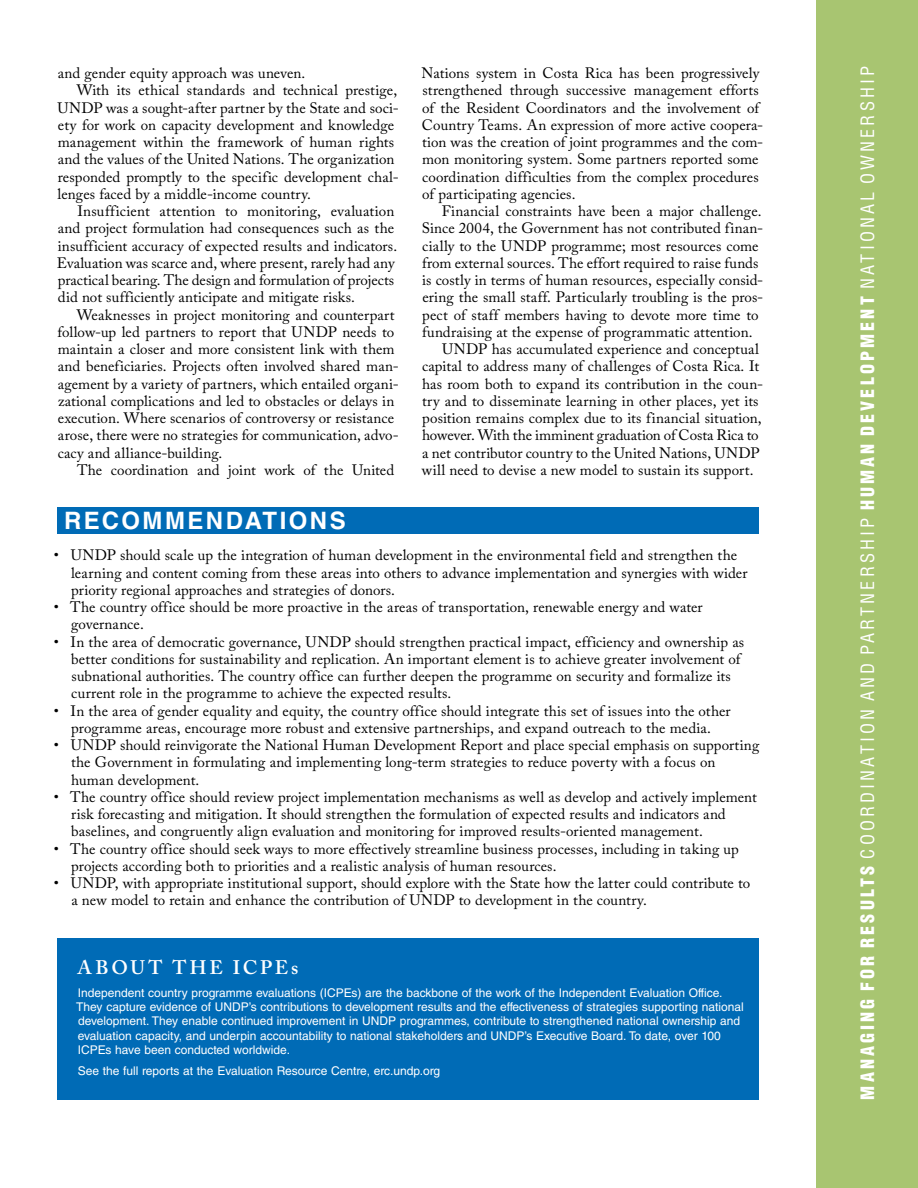
<style>
.page{position:relative;width:918px;height:1188px;background:#fff}
.page>*{position:absolute;margin:0;border:0;box-sizing:border-box;transform-origin:0 0}
.t1{font:700 24px "Helvetica LT Std";letter-spacing:.1em;color:#fff}
.t2{font:600 19.5px "Adobe Caslon Pro";letter-spacing:.145em;color:#fff}
.t3{font:condensed 18px "Helvetica LT Std";letter-spacing:.175em;color:#fff}
.t4{font:15px/17.2px "Adobe Caslon Pro";letter-spacing:.005em;color:#000}
.t5{font:12px/14.2px "Helvetica LT Std";color:#fff}
.s1{font-weight:900}
</style>
<div class="page">
<div style="left:817px;top:0;width:101px;height:1188px;background:#a8c571"></div>
<div style="left:57px;top:507px;width:702px;height:27px;background:#006bb6"></div>
<div style="left:57px;top:938px;width:702px;height:162px;background:#006bb6"></div>
<p class="t4" style="left:58px;top:64px;width:249px">and gender equity approach was uneven.</p>
<p class="t4" style="left:77px;top:82px;width:322px">With its ethical standards and technical prestige,</p>
<p class="t4" style="left:57px;top:99px;width:343px">UNDP was a sought-after partner by the State and soci-</p>
<p class="t4" style="left:58px;top:116px;width:338px">ety for work on capacity development and knowledge</p>
<p class="t4" style="left:58px;top:133px;width:338px">management within the framework of human rights</p>
<p class="t4" style="left:58px;top:151px;width:338px">and the values of the United Nations. The organization</p>
<p class="t4" style="left:58px;top:168px;width:343px">responded promptly to the specific development chal-</p>
<p class="t4" style="left:58px;top:185px;width:255px">lenges faced by a middle-income country.</p>
<p class="t4" style="left:77px;top:202px;width:319px">Insufficient attention to monitoring, evaluation</p>
<p class="t4" style="left:58px;top:220px;width:338px">and project formulation had consequences such as the</p>
<p class="t4" style="left:58px;top:237px;width:341px">insufficient accuracy of expected results and indicators.</p>
<p class="t4" style="left:57px;top:254px;width:339px">Evaluation was scarce and, where present, rarely had any</p>
<p class="t4" style="left:58px;top:271px;width:338px">practical bearing. The design and formulation of projects</p>
<p class="t4" style="left:58px;top:289px;width:299px">did not sufficiently anticipate and mitigate risks.</p>
<p class="t4" style="left:77px;top:306px;width:319px">Weaknesses in project monitoring and counterpart</p>
<p class="t4" style="left:58px;top:323px;width:338px">follow-up led partners to report that UNDP needs to</p>
<p class="t4" style="left:58px;top:340px;width:338px">maintain a closer and more consistent link with them</p>
<p class="t4" style="left:58px;top:358px;width:342px">and beneficiaries. Projects often involved shared man-</p>
<p class="t4" style="left:58px;top:375px;width:342px">agement by a variety of partners, which entailed organi-</p>
<p class="t4" style="left:58px;top:392px;width:338px">zational complications and led to obstacles or delays in</p>
<p class="t4" style="left:58px;top:409px;width:338px">execution. Where scenarios of controversy or resistance</p>
<p class="t4" style="left:58px;top:427px;width:342px">arose, there were no strategies for communication, advo-</p>
<p class="t4" style="left:58px;top:444px;width:166px">cacy and alliance-building.</p>
<p class="t4" style="left:77px;top:461px;width:319px">The coordination and joint work of the United</p>
<p class="t4" style="left:422px;top:64px;width:343px">Nations system in Costa Rica has been progressively strengthened through successive management efforts of the Resident Coordinators and the involvement of Country Teams. An expression of more active coopera&shy;tion was the creation of joint programmes and the com&shy;mon monitoring system. Some partners reported some coordination difficulties from the complex procedures of participating agencies.</p>
<p class="t4" style="left:442px;top:202px;width:321px">Financial constraints have been a major challenge.</p>
<p class="t4" style="left:422px;top:220px;width:343px">Since 2004, the Government has not contributed finan-</p>
<p class="t4" style="left:422px;top:237px;width:338px">cially to the UNDP programme; most resources come</p>
<p class="t4" style="left:422px;top:254px;width:338px">from external sources. The effort required to raise funds</p>
<p class="t4" style="left:422px;top:271px;width:343px">is costly in terms of human resources, especially consid-</p>
<p class="t4" style="left:422px;top:289px;width:342px">ering the small staff. Particularly troubling is the pros-</p>
<p class="t4" style="left:422px;top:306px;width:338px">pect of staff members having to devote more time to</p>
<p class="t4" style="left:422px;top:323px;width:332px">fundraising at the expense of programmatic attention.</p>
<p class="t4" style="left:442px;top:340px;width:318px">UNDP has accumulated experience and conceptual</p>
<p class="t4" style="left:422px;top:358px;width:338px">capital to address many of challenges of Costa Rica. It</p>
<p class="t4" style="left:422px;top:375px;width:343px">has room both to expand its contribution in the coun-</p>
<p class="t4" style="left:422px;top:392px;width:338px">try and to disseminate learning in other places, yet its</p>
<p class="t4" style="left:422px;top:409px;width:341px">position remains complex due to its financial situation,</p>
<p class="t4" style="left:422px;top:427px;width:338px">however. With the imminent graduation of Costa Rica to</p>
<p class="t4" style="left:422px;top:444px;width:339px">a net contributor country to the United Nations, UNDP</p>
<p class="t4" style="left:422px;top:461px;width:333px">will need to devise a new model to sustain its support.</p>
<h1 class="t1" style="left:64px;top:506px;width:283px">RECOMMENDATIONS</h1>
<p class="t4" style="left:71px;top:547px;width:678px;text-indent:-17px">• UNDP should scale up the integration of human development in the environmental field and strengthen the learning and content coming from these areas into others to advance implementation and synergies with wider priority regional approaches and strategies of donors.</p>
<p class="t4" style="left:71px;top:598px;width:633px;text-indent:-17px">• The country office should be more proactive in the areas of transportation, renewable energy and water governance.</p>
<p class="t4" style="left:71px;top:633px;width:675px;text-indent:-17px">• In the area of democratic governance, UNDP should strengthen practical impact, efficiency and ownership as better conditions for sustainability and replication. An important element is to achieve greater involvement of subnational authorities. The country office can further deepen the programme on security and formalize its current role in the programme to achieve the expected results.</p>
<p class="t4" style="left:54px;top:702px;width:678px;text-align:center">• In the area of gender equality and equity, the country office should integrate this set of issues into the other programme areas, encourage more robust and extensive partnerships, and expand outreach to the media.</p>
<p class="t4" style="left:71px;top:736px;width:690px;text-indent:-17px">• UNDP should reinvigorate the National Human Development Report and place special emphasis on supporting the Government in formulating and implementing long-term strategies to reduce poverty with a focus on human development.</p>
<p class="t4" style="left:71px;top:788px;width:687px;text-indent:-17px">• The country office should review project implementation mechanisms as well as develop and actively implement risk forecasting and mitigation. It should strengthen the formulation of expected results and indicators and baselines, and congruently align evaluation and monitoring for improved results-oriented management.</p>
<p class="t4" style="left:71px;top:840px;width:669px;text-indent:-17px">• The country office should seek ways to more effectively streamline business processes, including in taking up projects according both to priorities and a realistic analysis of human resources.</p>
<p class="t4" style="left:71px;top:874px;width:680px;text-indent:-17px">• UNDP, with appropriate institutional support, should explore with the State how the latter could contribute to a new model to retain and enhance the contribution of UNDP to development in the country.</p>
<h2 class="t2" style="left:78px;top:956px;width:222px">ABOUT THE ICPEs</h2>
<p class="t5" style="left:76px;top:985px;width:669px">Independent country programme evaluations (ICPEs) are the backbone of the work of the Independent Evaluation Office.<br>They capture evidence of UNDP’s contributions to development results and the effectiveness of strategies supporting national development. They enable continued improvement in UNDP programmes, contribute to strengthened national ownership and evaluation capacity, and underpin accountability to national stakeholders and UNDP’s Executive Board. To date, over 100<br>ICPEs have been conducted worldwide.</p>
<p class="t5" style="left:78px;top:1063px;width:364px">See the full reports at the Evaluation Resource Centre, erc.undp.org</p>
<p class="t3" style="left:856px;top:1100px;width:1035px;rotate:-90deg"><span class="s1">MANAGING FOR RESULTS</span> COORDINATION AND PARTNERSHIP <span class="s1">HUMAN DEVELOPMENT</span> NATIONAL OWNERSHIP</p>
</div>
